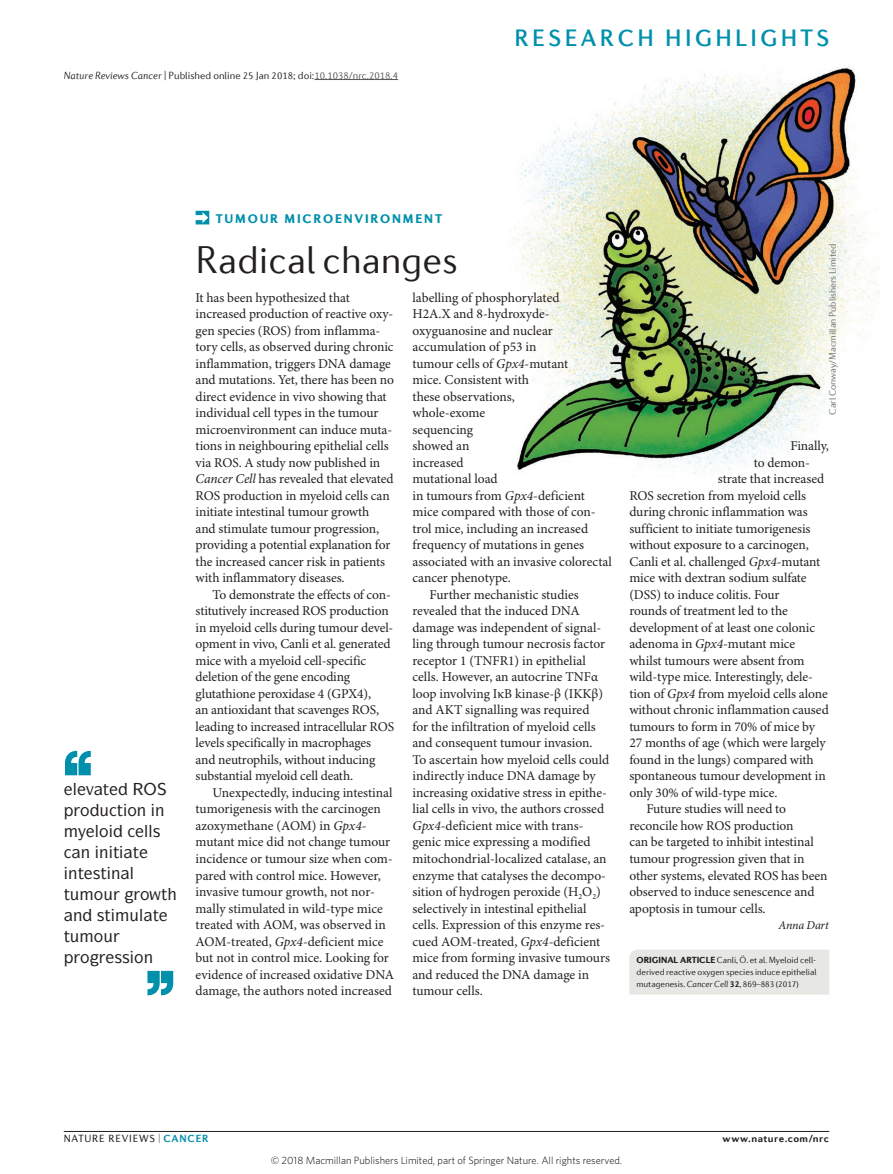
<style>
.page{position:relative;width:893px;height:1174px;background:#fff}
.page>*{position:absolute;margin:0;border:0;box-sizing:border-box;transform-origin:0 0}
.Title{font:300 39px "Diverda Sans Com";color:#231f20}
.t1{font:500 24px "Diverda Sans Com";letter-spacing:.14em;color:#0090ab}
.Pull_quote{font:500 16.5px "ITC Symbol Std";color:#231f20}
.Body_text{font:13.5px/16.5px "Minion Pro";letter-spacing:-.005em;color:#231f20}
.Body_first{font:13.5px/16.5px "Minion Pro";letter-spacing:-.005em;color:#231f20}
.Strapline{font:900 12.75px "Diverda Sans Com";letter-spacing:.14em;color:#0090ab}
.Author{font:italic 12px "Minion Pro";letter-spacing:-.015em;color:#231f20}
.t2{font:300 10.5px "Whitney";color:#000}
.AOP_line{font:300 10.5px "Diverda Sans Com";color:#231f20}
.t3{font:10.5px "Diverda Sans Com";letter-spacing:.075em;color:#231f20}
.t4{font:700 10.5px "Diverda Sans Com";letter-spacing:.045em;color:#231f20}
.Credit_line{font:300 9.75px "Diverda Sans Com";letter-spacing:-.005em;color:#6c6d70}
.Info_box_text{font:300 9px/12px "Diverda Sans Com";letter-spacing:-.005em;color:#231f20;text-align:justify}
.s1{font-style:italic}
.s2{color:#57585a}
.s3{font-weight:900}
.s4{font-weight:700}
.s5{font-weight:700;color:#0090ab}
</style>
<div class="page">
<hr style="left:64px;top:1131px;width:765px;height:1px;background:#231f20">
<img style="left:510px;top:67px;width:369px;height:407px">
<svg style="left:147px;top:970px;width:26px;height:25px"></svg>
<svg style="left:65px;top:751px;width:26px;height:24px"></svg>
<svg style="left:196px;top:211px;width:13px;height:13px"></svg>
<div style="left:629px;top:949px;width:200px;height:45px;background:#e7e7e3"></div>
<hr style="left:315px;top:79px;width:83px;height:1px;background:#57585a">
<p class="AOP_line" style="left:64px;top:69px;width:336px"><span class="s1">Nature Reviews Cancer</span> | Published online 25 Jan 2018; doi:<span class="s2">10.1038/nrc.2018.4</span></p>
<h2 class="t1" style="left:514px;top:24px;width:316px">RESEARCH HIGHLIGHTS</h2>
<p class="Pull_quote" style="left:73px;top:778px;width:38px">●❖▼</p>
<p class="Pull_quote" style="left:80px;top:799px;width:86px">□ ◆▼□■ ■</p>
<p class="Pull_quote" style="left:144px;top:820px;width:18px">●●▲</p>
<p class="Pull_quote" style="left:81px;top:841px;width:60px">■ ■▼ ▼</p>
<p class="Pull_quote" style="left:68px;top:862px;width:68px">■▼ ▲▼■ ●</p>
<p class="Pull_quote" style="left:64px;top:883px;width:51px">▼◆ □◆</p>
<p class="Pull_quote" style="left:73px;top:904px;width:87px">■ ▲▼ ◆● ▼</p>
<p class="Pull_quote" style="left:64px;top:925px;width:51px">▼◆ □◆</p>
<p class="Pull_quote" style="left:80px;top:946px;width:75px">□ ▲▲□■</p>
<p class="Strapline" style="left:216px;top:211px;width:228px">TUMOUR MICROENVIRONMENT</p>
<p class="Title" style="left:196px;top:238px;width:263px">Radical changes</p>
<p class="Body_first" style="left:196px;top:290px;width:200px">It has been hypothesized that increased production of reactive oxy&shy;gen species (ROS) from inflamma&shy;tory cells, as observed during chronic inflammation, triggers DNA damage and mutations. Yet, there has been no direct evidence in vivo showing that individual cell types in the tumour microenvironment can induce muta&shy;tions in neighbouring epithelial cells via ROS. A study now published in <span class="s1">Cancer Cell</span> has revealed that elevated ROS production in myeloid cells can initiate intestinal tumour growth<br>and stimulate tumour progression, providing a potential explanation for the increased cancer risk in patients with inflammatory diseases.</p>
<p class="Body_text" style="left:196px;top:587px;width:200px;text-indent:17px">To demonstrate the effects of con&shy;stitutively increased ROS production in myeloid cells during tumour devel&shy;opment in vivo, Canli et al. generated mice with a myeloid cell-specific deletion of the gene encoding glutathione peroxidase 4 (GPX4),<br>an antioxidant that scavenges ROS, leading to increased intracellular ROS levels specifically in macrophages and neutrophils, without inducing substantial myeloid cell death.</p>
<p class="Body_text" style="left:196px;top:785px;width:200px;text-indent:17px">Unexpectedly, inducing intestinal tumorigenesis with the carcinogen azoxymethane (AOM) in <span class="s1">Gpx4</span>- mutant mice did not change tumour incidence or tumour size when com&shy;pared with control mice. However, invasive tumour growth, not nor&shy;mally stimulated in wild-type mice treated with AOM, was observed in AOM-treated, <span class="s1">Gpx4</span>-deficient mice but not in control mice. Looking for evidence of increased oxidative DNA damage, the authors noted increased</p>
<p class="Body_text" style="left:412px;top:290px;width:201px">labelling of phosphorylated<br>H2A.X and 8-hydroxyde&shy;oxyguanosine and nuclear accumulation of p53 in<br>tumour cells of <span class="s1">Gpx4</span>-mutant<br>mice. Consistent with<br>these observations,<br>whole-exome<br>sequencing<br>showed an<br>increased<br>mutational load<br>in tumours from <span class="s1">Gpx4</span>-deficient mice compared with those of con&shy;trol mice, including an increased frequency of mutations in genes associated with an invasive colorectal cancer phenotype.</p>
<p class="Body_text" style="left:412px;top:587px;width:199px;text-indent:17px">Further mechanistic studies revealed that the induced DNA damage was independent of signal&shy;ling through tumour necrosis factor receptor 1 (TNFR1) in epithelial cells. However, an autocrine TNFα loop involving IκB kinase-β (IKKβ) and AKT signalling was required<br>for the infiltration of myeloid cells and consequent tumour invasion.<br>To ascertain how myeloid cells could indirectly induce DNA damage by increasing oxidative stress in epithe&shy;lial cells in vivo, the authors crossed <span class="s1">Gpx4</span>-deficient mice with trans&shy;genic mice expressing a modified mitochondrial-localized catalase, an enzyme that catalyses the decompo&shy;sition of hydrogen peroxide (H<sub>2</sub>O<sub>2</sub>) selectively in intestinal epithelial cells. Expression of this enzyme res&shy;cued AOM-treated, <span class="s1">Gpx4</span>-deficient mice from forming invasive tumours and reduced the DNA damage in tumour cells.</p>
<p class="Credit_line" style="left:827px;top:415px;width:172px;rotate:-90deg">Carl Conway/Macmillan Publishers Limited</p>
<p class="Body_text" style="left:790px;top:438px;width:40px">Finally,</p>
<p class="Body_text" style="left:754px;top:455px;width:58px">to demon-</p>
<p class="Body_text" style="left:718px;top:471px;width:108px">strate that increased</p>
<p class="Body_text" style="left:629px;top:488px;width:178px">ROS secretion from myeloid cells</p>
<p class="Body_text" style="left:629px;top:504px;width:180px">during chronic inflammation was</p>
<p class="Body_text" style="left:629px;top:521px;width:183px">sufficient to initiate tumorigenesis</p>
<p class="Body_text" style="left:629px;top:537px;width:181px">without exposure to a carcinogen,</p>
<p class="Body_text" style="left:629px;top:554px;width:193px">Canli et al. challenged <span class="s1">Gpx4</span>-mutant</p>
<p class="Body_text" style="left:629px;top:570px;width:179px">mice with dextran sodium sulfate</p>
<p class="Body_text" style="left:629px;top:587px;width:152px">(DSS) to induce colitis. Four</p>
<p class="Body_text" style="left:629px;top:603px;width:160px">rounds of treatment led to the</p>
<p class="Body_text" style="left:629px;top:620px;width:187px">development of at least one colonic</p>
<p class="Body_text" style="left:629px;top:636px;width:168px">adenoma in <span class="s1">Gpx4</span>-mutant mice</p>
<p class="Body_text" style="left:629px;top:653px;width:177px">whilst tumours were absent from</p>
<p class="Body_text" style="left:629px;top:669px;width:185px">wild-type mice. Interestingly, dele-</p>
<p class="Body_text" style="left:629px;top:686px;width:200px">tion of <span class="s1">Gpx4</span> from myeloid cells alone</p>
<p class="Body_text" style="left:629px;top:702px;width:201px">without chronic inflammation caused</p>
<p class="Body_text" style="left:629px;top:719px;width:187px">tumours to form in 70% of mice by</p>
<p class="Body_text" style="left:629px;top:735px;width:198px">27 months of age (which were largely</p>
<p class="Body_text" style="left:629px;top:752px;width:186px">found in the lungs) compared with</p>
<p class="Body_text" style="left:629px;top:768px;width:198px">spontaneous tumour development in</p>
<p class="Body_text" style="left:629px;top:785px;width:150px">only 30% of wild-type mice.</p>
<p class="Body_text" style="left:629px;top:801px;width:200px;text-indent:17px">Future studies will need to reconcile how ROS production<br>can be targeted to inhibit intestinal tumour progression given that in other systems, elevated ROS has been observed to induce senescence and apoptosis in tumour cells.</p>
<p class="Author" style="left:778px;top:918px;width:52px">Anna Dart</p>
<p class="Info_box_text" style="left:637px;top:954px;width:182px"><span class="s3">ORIGINAL ARTICLE</span> Canli, Ö. et al. Myeloid cell&shy;derived reactive oxygen species induce epithelial mutagenesis. <span class="s1">Cancer Cell</span> <span class="s4">32</span>, 869–883 (2017)</p>
<p class="t3" style="left:64px;top:1132px;width:146px">NATURE REVIEWS | <span class="s5">CANCER</span></p>
<p class="t4" style="left:722px;top:1132px;width:108px">www.nature.com/nrc</p>
<p class="t2" style="left:271px;top:1153px;width:353px">© 2018 Macmillan Publishers Limited, part of Springer Nature. All rights reserved.</p>
</div>
